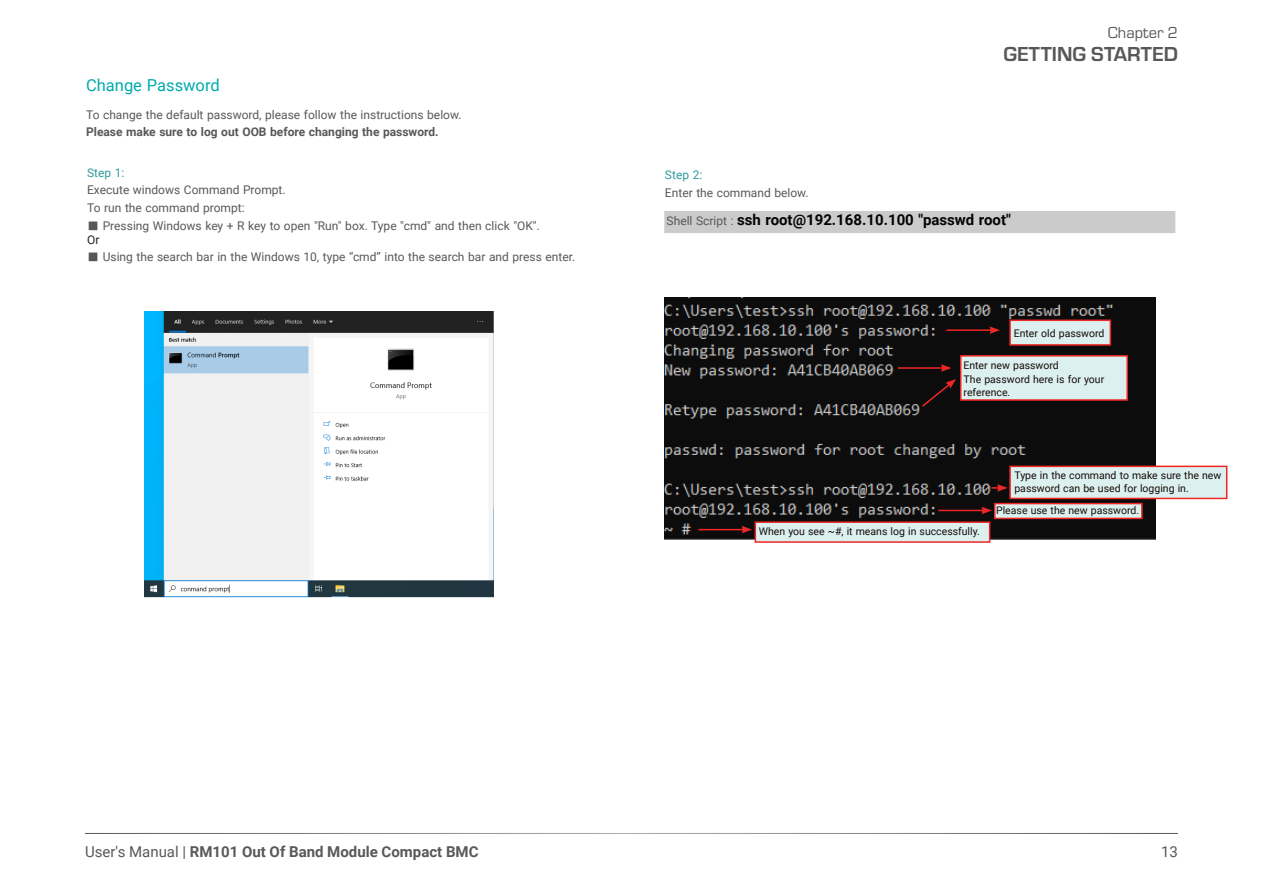
<style>
.page{position:relative;width:1263px;height:893px;background:#fff}
.page>*{position:absolute;margin:0;border:0;box-sizing:border-box;transform-origin:0 0}
.t1{font:700 21px "Eurostile";color:#57585a}
.Body_Text{font:16.5px "Roboto";color:#00aaad}
.t2{font:16.5px "Eurostile";color:#57585a}
.Body_Text-2{font:700 15px "Roboto";color:#030303}
.t3{font:700 15px "Roboto";color:#57585a}
.t4{font:15px "Roboto";color:#57585a}
.Body_Text-3{font:12px "Roboto";color:#57585a}
.Body_Text-4{font:700 12px "Roboto";color:#57585a}
.Body_Text-5{font:12px "Roboto";color:#309a9f}
.t5{font:12px "Roboto";color:#231f20}
.Body_Text-6{font:10.5px/13.5px "Roboto";color:#180c07}
.s1{font-family:"MS P Gothic"}
.s2{font-weight:400;font-size:12px;color:#57585a}
.s3{font-weight:400}
</style>
<div class="page">
<hr style="left:85px;top:833px;width:1093px;height:1px;background:#57585a">
<img style="left:144px;top:311px;width:349px;height:286px">
<img style="left:664px;top:297px;width:492px;height:243px">
<div style="left:664px;top:211px;width:511px;height:22px;background:#cbcbcc"></div>
<div style="left:1009px;top:320px;width:102px;height:26px;background:#dbf0ef;border:2px solid #ee2726"></div>
<div style="left:960px;top:355px;width:168px;height:46px;background:#dbf0ef;border:2px solid #ee2726"></div>
<div style="left:994px;top:503px;width:149px;height:16px;background:#dbf0ef;border:2px solid #ee2726"></div>
<div style="left:1009px;top:466px;width:218px;height:33px;background:#dbf0ef;border:2px solid #ee2726"></div>
<div style="left:755px;top:521px;width:235px;height:22px;background:#dbf0ef;border:2px solid #ee2726"></div>
<hr style="left:946px;top:329px;width:46px;height:2px;background:#ee2726">
<svg style="left:989px;top:326px;width:11px;height:8px"></svg>
<hr style="left:938px;top:510px;width:46px;height:1px;background:#ee2726">
<svg style="left:981px;top:507px;width:11px;height:7px"></svg>
<svg style="left:991px;top:484px;width:17px;height:8px"></svg>
<hr style="left:698px;top:529px;width:46px;height:1px;background:#ee2726">
<svg style="left:741px;top:526px;width:11px;height:7px"></svg>
<hr style="left:898px;top:367px;width:45px;height:2px;background:#ee2726">
<svg style="left:941px;top:364px;width:10px;height:8px"></svg>
<svg style="left:920px;top:379px;width:36px;height:29px"></svg>
<p class="Body_Text" style="left:86px;top:73px;width:135px">Change Password</p>
<p class="Body_Text-3" style="left:86px;top:106px;width:377px">To change the default password, please follow the instructions below.</p>
<p class="Body_Text-4" style="left:86px;top:124px;width:354px">Please make sure to log out OOB before changing the password.</p>
<p class="Body_Text-5" style="left:87px;top:164px;width:39px">Step 1:</p>
<p class="Body_Text-3" style="left:87px;top:182px;width:200px">Execute windows Command Prompt.</p>
<p class="Body_Text-3" style="left:87px;top:199px;width:159px">To run the command prompt:</p>
<p class="Body_Text-3" style="left:87px;top:217px;width:454px"><span class="s1">■</span> Pressing Windows key + R key to open "Run" box. Type "cmd" and then click "OK".</p>
<p class="t5" style="left:87px;top:232px;width:14px">Or</p>
<p class="Body_Text-3" style="left:87px;top:248px;width:490px"><span class="s1">■</span> Using the search bar in the Windows 10, type “cmd” into the search bar and press enter.</p>
<p class="Body_Text-5" style="left:665px;top:167px;width:39px">Step 2:</p>
<p class="Body_Text-3" style="left:665px;top:184px;width:145px">Enter the command below.</p>
<h2 class="t2" style="left:1108px;top:22px;width:72px">Chapter 2</h2>
<h1 class="t1" style="left:1003px;top:39px;width:176px">GETTING STARTED</h1>
<p class="Body_Text-2" style="left:667px;top:209px;width:346px"><span class="s2">Shell Script :</span> ssh root@192.168.10.100 "passwd root"</p>
<p class="Body_Text-6" style="left:1014px;top:326px;width:92px">Enter old password</p>
<p class="Body_Text-6" style="left:963px;top:358px;width:97px">Enter new password</p>
<p class="Body_Text-6" style="left:963px;top:372px;width:142px">The password here is for your reference.</p>
<p class="Body_Text-6" style="left:1014px;top:468px;width:208px">Type in the command to make sure the new password can be used for logging in.</p>
<p class="Body_Text-6" style="left:759px;top:525px;width:223px">When you see ~#, it means log in successfully.</p>
<p class="Body_Text-6" style="left:996px;top:503px;width:145px">Please use the new password.</p>
<p class="t3" style="left:85px;top:841px;width:395px"><span class="s3">User's Manual |</span> RM101 Out Of Band Module Compact BMC</p>
<p class="t4" style="left:1161px;top:841px;width:18px">13</p>
</div>
